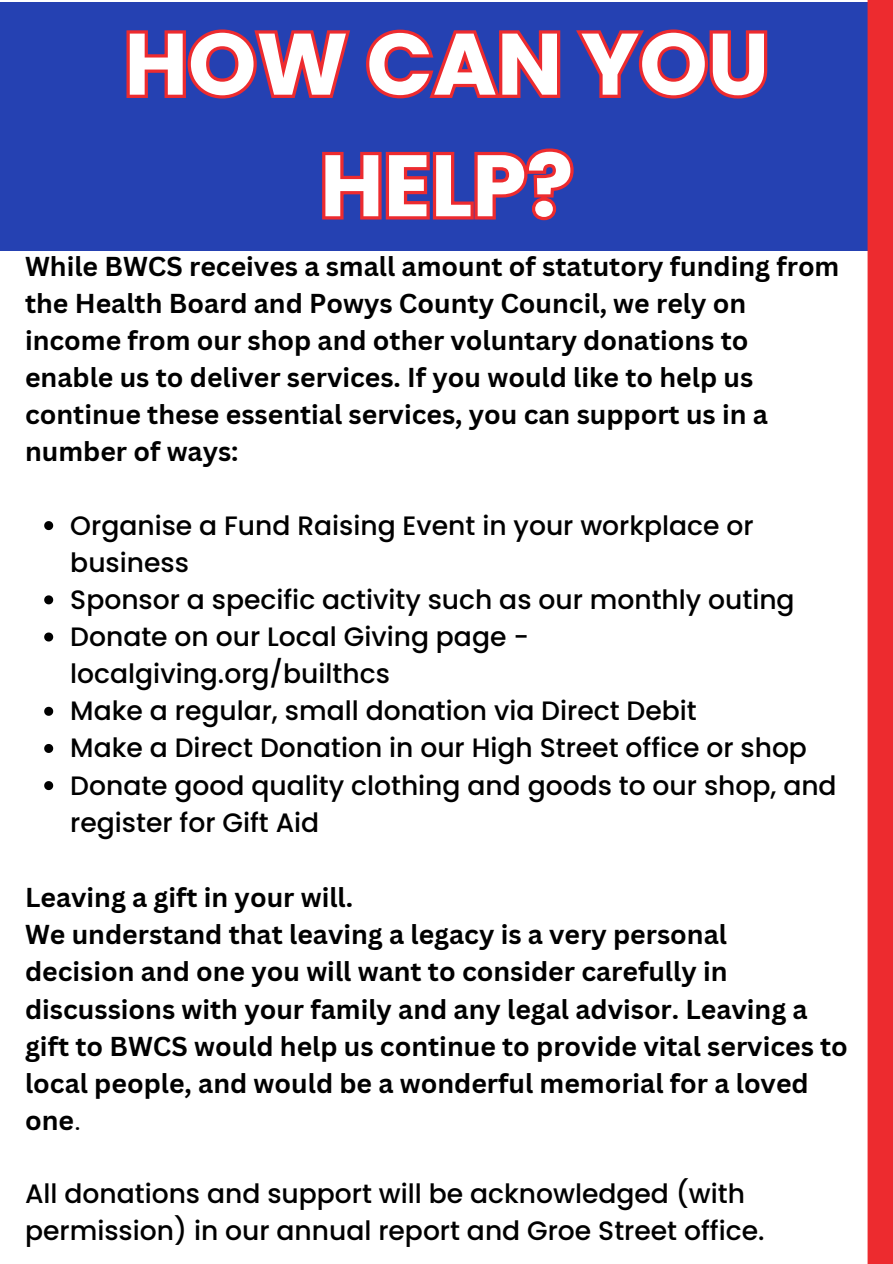
<style>
.page{position:relative;width:893px;height:1264px;background:#fff}
.page>*{position:absolute;margin:0;border:0;box-sizing:border-box;transform-origin:0 0}
.t1{font:700 87px/121.5px "Poppins";color:#fff;text-align:center}
.t2{font:700 26.55px/37.2px "Canva Sans";color:#000}
.t3{font:500 26.55px/37.2px "Poppins";color:#000}
.s1{font-weight:400}
</style>
<div class="page">
<div style="left:0;top:2px;width:892px;height:248px;background:#2541b2"></div>
<svg style="left:126px;top:29px;width:642px;height:70px"></svg>
<svg style="left:322px;top:148px;width:252px;height:73px"></svg>
<svg style="left:44px;top:521px;width:9px;height:9px"></svg>
<svg style="left:44px;top:595px;width:9px;height:9px"></svg>
<svg style="left:44px;top:632px;width:9px;height:9px"></svg>
<svg style="left:44px;top:706px;width:9px;height:9px"></svg>
<svg style="left:44px;top:744px;width:9px;height:9px"></svg>
<svg style="left:44px;top:781px;width:9px;height:9px"></svg>
<div style="left:867px;top:0;width:25px;height:1263px;background:#ed2b2f"></div>
<p class="t1" style="left:124px;top:3px;width:646px">HOW CAN YOU<br>HELP?</p>
<p class="t2" style="left:25px;top:247px;width:815px">While BWCS receives a small amount of statutory funding from the Health Board and Powys County Council, we rely on income from our shop and other voluntary donations to enable us to deliver services. If you would like to help us continue these essential services, you can support us in a number of ways:</p>
<p class="t3" style="left:70px;top:506px;width:685px">Organise a Fund Raising Event in your workplace or business</p>
<p class="t3" style="left:70px;top:581px;width:725px">Sponsor a specific activity such as our monthly outing</p>
<p class="t3" style="left:70px;top:618px;width:460px">Donate on our Local Giving page - localgiving.org/builthcs</p>
<p class="t3" style="left:70px;top:692px;width:628px">Make a regular, small donation via Direct Debit</p>
<p class="t3" style="left:70px;top:729px;width:738px">Make a Direct Donation in our High Street office or shop</p>
<p class="t3" style="left:70px;top:766px;width:767px">Donate good quality clothing and goods to our shop, and register for Gift Aid</p>
<p class="t2" style="left:25px;top:878px;width:329px">Leaving a gift in your will.</p>
<p class="t2" style="left:25px;top:915px;width:824px">We understand that leaving a legacy is a very personal<br>decision and one you will want to consider carefully in discussions with your family and any legal advisor. Leaving a gift to BWCS would help us continue to provide vital services to local people, and would be a wonderful memorial for a loved one<span class="s1">.</span></p>
<p class="t3" style="left:25px;top:1175px;width:740px">All donations and support will be acknowledged (with permission) in our annual report and Groe Street office.</p>
</div>
